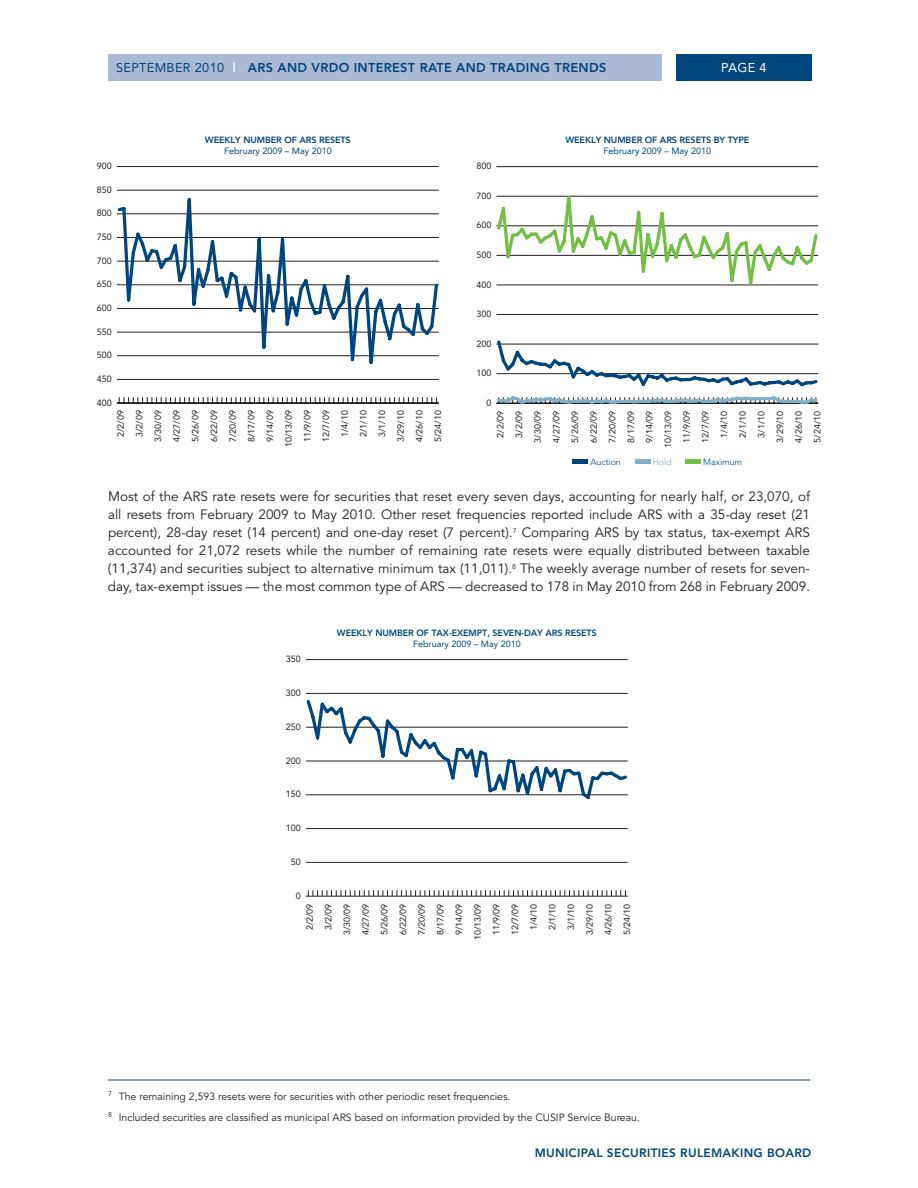
<style>
.page{position:relative;width:918px;height:1188px;background:#fff}
.page>*{position:absolute;margin:0;border:0;box-sizing:border-box;transform-origin:0 0}
.t1{font:13.5px/18px "Avenir";color:#231f20;text-align:justify}
.t2{font:800 12.75px "Avenir";letter-spacing:.025em;color:#00467e}
.t3{font:12.75px "Avenir";color:#00467e}
.t4{font:12.75px "Avenir";color:#fff}
.t5{font:800 12px "Avenir";letter-spacing:.025em;color:#00467e}
.t6{font:10.5px/20.2px "Avenir";color:#231f20}
.t7{font:9px/18.6px "Avenir";color:#231f20;text-align:justify}
.t8{font:800 9px "Avenir";letter-spacing:-.01em;color:#00467e}
.t9{font:9px "Avenir";color:#00467e}
.t10{font:300 9px "Avenir";letter-spacing:-.01em;color:#00467e}
.t11{font:300 9px "Avenir";color:#84aec2}
.s1{font-weight:400}
.s2{color:#fff}
</style>
<div class="page">
<div style="left:108px;top:54px;width:554px;height:27px;background:#aabad5"></div>
<div style="left:676px;top:54px;width:135px;height:27px;background:#00467e"></div>
<hr style="left:108px;top:1080px;width:702px;height:1px;background:#00467e">
<svg style="left:119px;top:397px;width:318px;height:6px"></svg>
<hr style="left:117px;top:403px;width:322px;height:1px;background:#231f20">
<hr style="left:117px;top:379px;width:322px;height:1px;background:#231f20">
<hr style="left:117px;top:190px;width:322px;height:1px;background:#231f20">
<hr style="left:117px;top:166px;width:322px;height:1px;background:#231f20">
<svg style="left:116px;top:198px;width:323px;height:166px"></svg>
<hr style="left:496px;top:314px;width:322px;height:1px;background:#231f20">
<hr style="left:496px;top:166px;width:322px;height:1px;background:#231f20">
<svg style="left:496px;top:195px;width:323px;height:91px"></svg>
<svg style="left:496px;top:340px;width:323px;height:64px"></svg>
<hr style="left:572px;top:460px;width:16px;height:4px;background:#00467e">
<hr style="left:635px;top:460px;width:15px;height:4px;background:#84aec2">
<hr style="left:685px;top:460px;width:16px;height:4px;background:#71bf44">
<svg style="left:308px;top:890px;width:318px;height:6px"></svg>
<hr style="left:306px;top:896px;width:322px;height:1px;background:#231f20">
<hr style="left:306px;top:862px;width:322px;height:1px;background:#231f20">
<hr style="left:306px;top:828px;width:322px;height:1px;background:#231f20">
<hr style="left:306px;top:693px;width:322px;height:1px;background:#231f20">
<hr style="left:306px;top:659px;width:322px;height:1px;background:#231f20">
<svg style="left:306px;top:700px;width:322px;height:99px"></svg>
<p class="t3" style="left:116px;top:61px;width:16px">SEPTE</p>
<p class="t2" style="left:155px;top:60px;width:451px"><span class="s1">MBE R 2010</span> <span class="s2">|</span> ARS AND VRDO INTEREST RATE AND TRADING TRENDS</p>
<p class="t4" style="left:721px;top:61px;width:47px">page 4</p>
<p class="t7" style="left:97px;top:157px;width:17px">900</p>
<p class="t7" style="left:97px;top:180px;width:17px">850</p>
<p class="t7" style="left:97px;top:204px;width:17px">800</p>
<p class="t7" style="left:97px;top:228px;width:17px">750</p>
<p class="t7" style="left:97px;top:251px;width:17px">700</p>
<p class="t7" style="left:97px;top:275px;width:17px">650</p>
<p class="t7" style="left:97px;top:299px;width:17px">600</p>
<p class="t7" style="left:97px;top:322px;width:17px">550</p>
<p class="t7" style="left:97px;top:346px;width:17px">500</p>
<p class="t7" style="left:97px;top:370px;width:17px">450</p>
<p class="t7" style="left:97px;top:393px;width:17px">400</p>
<p class="t7" style="left:112px;top:437px;width:28px;rotate:-90deg">2/2/09<br>3/2/09</p>
<p class="t8" style="left:205px;top:134px;width:147px">WEEKLY NUMBER OF ARS RESETS</p>
<p class="t9" style="left:224px;top:145px;width:109px">February 2009 – May 2010</p>
<p class="t7" style="left:149px;top:442px;width:33px;rotate:-90deg">3/30/09<br>4/27/09<br>5/26/09<br>6/22/09<br>7/20/09<br>8/17/09<br>9/14/09</p>
<p class="t7" style="left:279px;top:447px;width:38px;rotate:-90deg">10/13/09</p>
<p class="t7" style="left:298px;top:442px;width:33px;rotate:-90deg">11/9/09<br>12/7/09</p>
<p class="t7" style="left:335px;top:437px;width:28px;rotate:-90deg">1/4/10<br>2/1/10<br>3/1/10</p>
<p class="t7" style="left:391px;top:442px;width:33px;rotate:-90deg">3/29/10<br>4/26/10<br>5/24/10</p>
<p class="t7" style="left:476px;top:157px;width:17px">800</p>
<p class="t7" style="left:476px;top:186px;width:17px">700</p>
<p class="t7" style="left:476px;top:216px;width:17px">600</p>
<p class="t7" style="left:476px;top:246px;width:17px">500</p>
<p class="t7" style="left:476px;top:275px;width:17px">400</p>
<p class="t7" style="left:476px;top:305px;width:17px">300</p>
<p class="t7" style="left:476px;top:334px;width:17px">200</p>
<p class="t7" style="left:476px;top:364px;width:17px">100</p>
<p class="t7" style="left:486px;top:393px;width:7px">0</p>
<p class="t7" style="left:491px;top:438px;width:28px;rotate:-90deg">2/2/09<br>3/2/09</p>
<p class="t8" style="left:566px;top:135px;width:185px">WEEKLY NUMBER OF ARS RESETS BY TYPE</p>
<p class="t9" style="left:604px;top:146px;width:109px">February 2009 – May 2010</p>
<p class="t7" style="left:528px;top:443px;width:33px;rotate:-90deg">3/30/09<br>4/27/09<br>5/26/09<br>6/22/09<br>7/20/09<br>8/17/09<br>9/14/09</p>
<p class="t7" style="left:659px;top:448px;width:38px;rotate:-90deg">10/13/09</p>
<p class="t7" style="left:678px;top:443px;width:33px;rotate:-90deg">11/9/09<br>12/7/09</p>
<p class="t7" style="left:715px;top:438px;width:28px;rotate:-90deg">1/4/10<br>2/1/10<br>3/1/10</p>
<p class="t10" style="left:590px;top:456px;width:32px">Auction</p>
<p class="t11" style="left:652px;top:456px;width:21px">Hold</p>
<p class="t10" style="left:703px;top:456px;width:41px">Maximum</p>
<p class="t7" style="left:771px;top:443px;width:33px;rotate:-90deg">3/29/10<br>4/26/10<br>5/24/10</p>
<p class="t1" style="left:108px;top:488px;width:704px">Most of the ARS rate resets were for securities that reset every seven days, accounting for nearly half, or 23,070, of all resets from February 2009 to May 2010. Other reset frequencies reported include ARS with a 35-day reset (21 percent), 28-day reset (14 percent) and one-day reset (7 percent).<sup>7</sup> Comparing ARS by tax status, tax-exempt ARS accounted for 21,072 resets while the number of remaining rate resets were equally distributed between taxable (11,374) and securities subject to alternative minimum tax (11,011).<sup>8</sup> The weekly average number of resets for seven&shy;day, tax-exempt issues — the most common type of ARS — decreased to 178 in May 2010 from 268 in February 2009.</p>
<p class="t7" style="left:286px;top:650px;width:17px">350</p>
<p class="t7" style="left:286px;top:684px;width:17px">300</p>
<p class="t7" style="left:286px;top:717px;width:17px">250</p>
<p class="t7" style="left:286px;top:751px;width:17px">200</p>
<p class="t7" style="left:286px;top:785px;width:17px">150</p>
<p class="t7" style="left:286px;top:819px;width:17px">100</p>
<p class="t7" style="left:291px;top:853px;width:12px">50</p>
<p class="t7" style="left:296px;top:886px;width:7px">0</p>
<p class="t8" style="left:337px;top:627px;width:261px">WEEKLY NUMBER OF TAX-EXEMPT, SEVEN-DAY ARS RESETS</p>
<p class="t9" style="left:413px;top:638px;width:109px">February 2009 – May 2010</p>
<p class="t7" style="left:301px;top:930px;width:28px;rotate:-90deg">2/2/09<br>3/2/09</p>
<p class="t7" style="left:338px;top:935px;width:33px;rotate:-90deg">3/30/09<br>4/27/09<br>5/26/09<br>6/22/09<br>7/20/09<br>8/17/09<br>9/14/09</p>
<p class="t7" style="left:468px;top:940px;width:38px;rotate:-90deg">10/13/09</p>
<p class="t7" style="left:487px;top:935px;width:33px;rotate:-90deg">11/9/09<br>12/7/09</p>
<p class="t7" style="left:524px;top:930px;width:28px;rotate:-90deg">1/4/10<br>2/1/10<br>3/1/10</p>
<p class="t7" style="left:580px;top:935px;width:33px;rotate:-90deg">3/29/10<br>4/26/10<br>5/24/10</p>
<p class="t6" style="left:108px;top:1087px;width:534px"><sup>7</sup> The remaining 2,593 resets were for securities with other periodic reset frequencies.<br><sup>8</sup> Included securities are classified as municipal ARS based on information provided by the CUSIP Service Bureau.</p>
<p class="t5" style="left:535px;top:1145px;width:111px">MUNICIPAL SECURITI</p>
<p class="t5" style="left:662px;top:1145px;width:151px">ES RULEMAKING BOARD</p>
</div>
